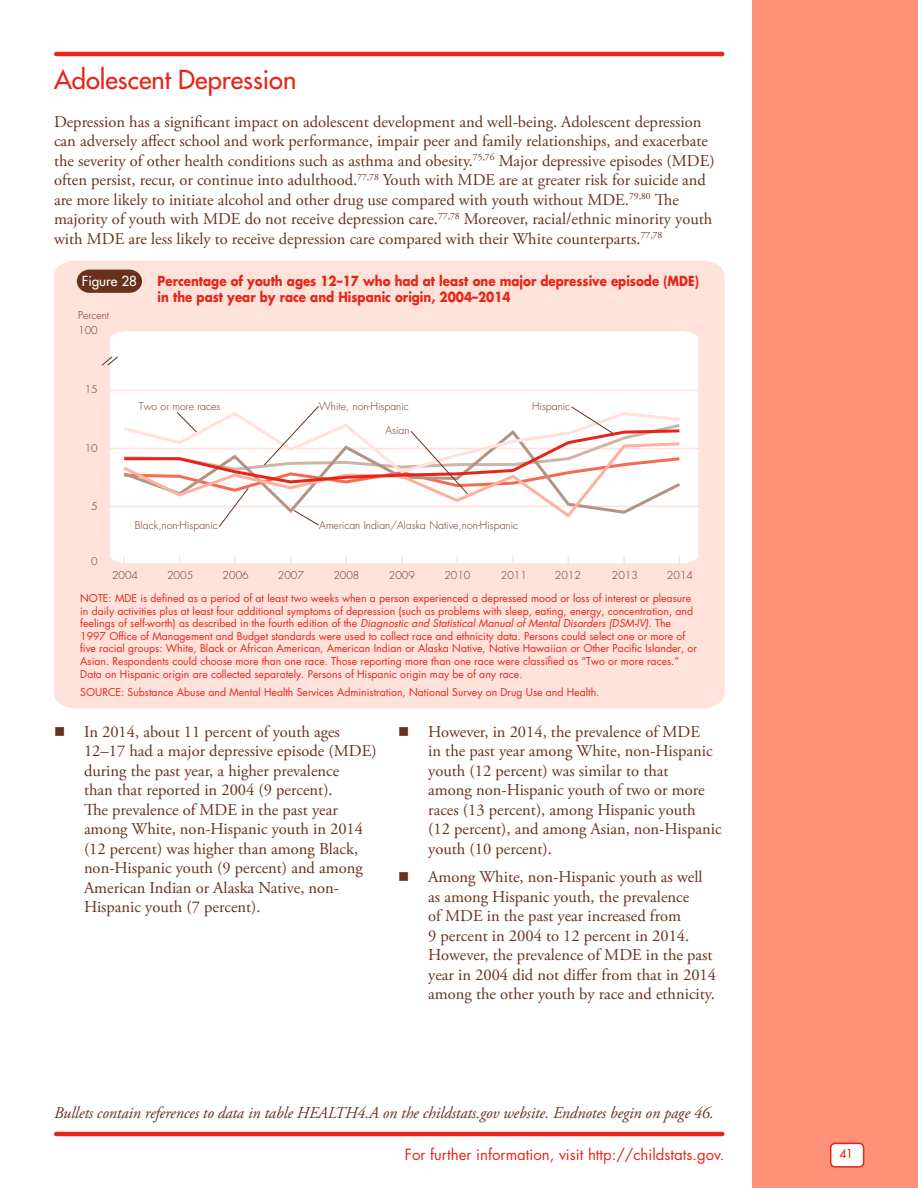
<style>
.page{position:relative;width:918px;height:1188px;background:#fff}
.page>*{position:absolute;margin:0;border:0;box-sizing:border-box;transform-origin:0 0}
.t1{font:25.5px "Futura";color:#e72419}
.t2{font:16.5px/19.5px "Adobe Garamond Pro";color:#68311e}
.t3{font:italic 16.5px "Adobe Garamond Pro";letter-spacing:-.005em;color:#68311e}
.t4{font:15px "Futura";color:#e72419}
.t5{font:700 13.5px/16.2px "Futura";color:#e72419;scale:.88 1}
.t6{font:13.5px "Futura";color:#fff}
.t7{font:12px "Futura";color:#e72419}
.t8{font:10.5px/12.6px "Futura";color:#e72419}
.t9{font:300 10.5px "Futura";color:#68311e}
.s1{font-style:italic}
</style>
<div class="page">
<div style="left:752px;top:0;width:166px;height:1188px;background:#ff9179"></div>
<hr style="left:56px;top:1132px;width:666px;height:4px;background:#e72419">
<hr style="left:56px;top:52px;width:666px;height:4px;background:#e72419">
<div style="left:831px;top:1143px;width:33px;height:24px;background:#fff;border-radius:4px"></div>
<div style="left:830px;top:1143px;width:34px;height:25px;border:2px solid #e72419;border-radius:4px"></div>
<div style="left:54px;top:261px;width:670px;height:447px;background:#ffe2da"></div>
<svg style="left:77px;top:270px;width:65px;height:23px"></svg>
<svg style="left:110px;top:331px;width:588px;height:232px"></svg>
<svg style="left:101px;top:356px;width:18px;height:10px"></svg>
<hr style="left:105px;top:506px;width:596px;height:1px;background:#ffe2da">
<hr style="left:105px;top:448px;width:596px;height:1px;background:#ffe2da">
<hr style="left:105px;top:390px;width:596px;height:1px;background:#ffe2da">
<svg style="left:623px;top:556px;width:2px;height:7px"></svg>
<svg style="left:512px;top:556px;width:2px;height:7px"></svg>
<svg style="left:456px;top:556px;width:2px;height:7px"></svg>
<svg style="left:401px;top:556px;width:2px;height:7px"></svg>
<svg style="left:345px;top:556px;width:2px;height:7px"></svg>
<svg style="left:234px;top:556px;width:2px;height:7px"></svg>
<svg style="left:218px;top:405px;width:396px;height:123px"></svg>
<svg style="left:121px;top:410px;width:562px;height:116px"></svg>
<h3 class="t1" style="left:54px;top:64px;width:244px">Adolescent Depression</h3>
<p class="t2" style="left:54px;top:112px;width:662px">Depression has a significant impact on adolescent development and well-being. Adolescent depression can adversely affect school and work performance, impair peer and family relationships, and exacerbate the severity of other health conditions such as asthma and obesity.<sup>75,76</sup> Major depressive episodes (MDE) often persist, recur, or continue into adulthood.<sup>77,78</sup> Youth with MDE are at greater risk for suicide and are more likely to initiate alcohol and other drug use compared with youth without MDE.<sup>79,80</sup> The majority of youth with MDE do not receive depression care.<sup>77,78</sup> Moreover, racial/ethnic minority youth with MDE are less likely to receive depression care compared with their White counterparts.<sup>77,78</sup></p>
<p class="t6" style="left:82px;top:272px;width:57px">Figure 28</p>
<p class="t5" style="left:158px;top:272px;width:617px">Percentage of youth ages 12–17 who had at least one major depressive episode (MDE) in the past year by race and Hispanic origin, 2004–2014</p>
<p class="t9" style="left:78px;top:309px;width:32px">Percent</p>
<p class="t9" style="left:78px;top:324px;width:21px">100</p>
<p class="t9" style="left:85px;top:382px;width:15px">15</p>
<p class="t9" style="left:85px;top:442px;width:15px">10</p>
<p class="t9" style="left:139px;top:399px;width:83px">Two or more races</p>
<p class="t9" style="left:319px;top:399px;width:91px">White, non-Hispanic</p>
<p class="t9" style="left:385px;top:424px;width:26px">Asian</p>
<p class="t9" style="left:532px;top:399px;width:40px">Hispanic</p>
<p class="t9" style="left:91px;top:500px;width:8px">5</p>
<p class="t9" style="left:91px;top:555px;width:8px">0</p>
<p class="t9" style="left:135px;top:519px;width:84px">Black,non-Hispanic</p>
<p class="t9" style="left:319px;top:519px;width:200px">American Indian/Alaska Native,non-Hispanic</p>
<p class="t9" style="left:112px;top:568px;width:28px">2004</p>
<p class="t9" style="left:167px;top:568px;width:28px">2005</p>
<p class="t9" style="left:223px;top:568px;width:28px">2006</p>
<p class="t9" style="left:278px;top:568px;width:28px">2007</p>
<p class="t9" style="left:333px;top:568px;width:28px">2008</p>
<p class="t9" style="left:389px;top:568px;width:28px">2009</p>
<p class="t9" style="left:444px;top:568px;width:28px">2010</p>
<p class="t9" style="left:501px;top:568px;width:28px">2011</p>
<p class="t9" style="left:555px;top:568px;width:28px">2012</p>
<p class="t9" style="left:612px;top:568px;width:28px">2013</p>
<p class="t9" style="left:667px;top:568px;width:28px">2014</p>
<p class="t8" style="left:80px;top:592px;width:618px">NOTE: MDE is defined as a period of at least two weeks when a person experienced a depressed mood or loss of interest or pleasure in daily activities plus at least four additional symptoms of depression (such as problems with sleep, eating, energy, concentration, and feelings of self-worth) as described in the fourth edition of the <span class="s1">Diagnostic and Statistical Manual of Mental Disorders (DSM-IV)</span>. The 1997 Office of Management and Budget standards were used to collect race and ethnicity data. Persons could select one or more of five racial groups: White, Black or African American, American Indian or Alaska Native, Native Hawaiian or Other Pacific Islander, or Asian. Respondents could choose more than one race. Those reporting more than one race were classified as “Two or more races.” Data on Hispanic origin are collected separately. Persons of Hispanic origin may be of any race.</p>
<p class="t8" style="left:80px;top:686px;width:521px">SOURCE: Substance Abuse and Mental Health Services Administration, National Survey on Drug Use and Health.</p>
<p class="t2" style="left:84px;top:722px;width:294px">In 2014, about 11 percent of youth ages 12–17 had a major depressive episode (MDE) during the past year, a higher prevalence<br>than that reported in 2004 (9 percent).<br>The prevalence of MDE in the past year among White, non-Hispanic youth in 2014 (12 percent) was higher than among Black, non-Hispanic youth (9 percent) and among American Indian or Alaska Native, non-Hispanic youth (7 percent).</p>
<p class="t2" style="left:428px;top:722px;width:295px">However, in 2014, the prevalence of MDE<br>in the past year among White, non-Hispanic youth (12 percent) was similar to that<br>among non-Hispanic youth of two or more races (13 percent), among Hispanic youth (12 percent), and among Asian, non-Hispanic youth (10 percent).</p>
<p class="t2" style="left:428px;top:868px;width:289px">Among White, non-Hispanic youth as well as among Hispanic youth, the prevalence<br>of MDE in the past year increased from<br>9 percent in 2004 to 12 percent in 2014.<br>However, the prevalence of MDE in the past year in 2004 did not differ from that in 2014 among the other youth by race and ethnicity.</p>
<p class="t3" style="left:54px;top:1103px;width:661px">Bullets contain references to data in table HEALTH4.A on the childstats.gov website. Endnotes begin on page 46.</p>
<p class="t4" style="left:405px;top:1144px;width:321px">For further information, visit http://childstats.gov.</p>
<p class="t7" style="left:839px;top:1146px;width:15px">41</p>
</div>
